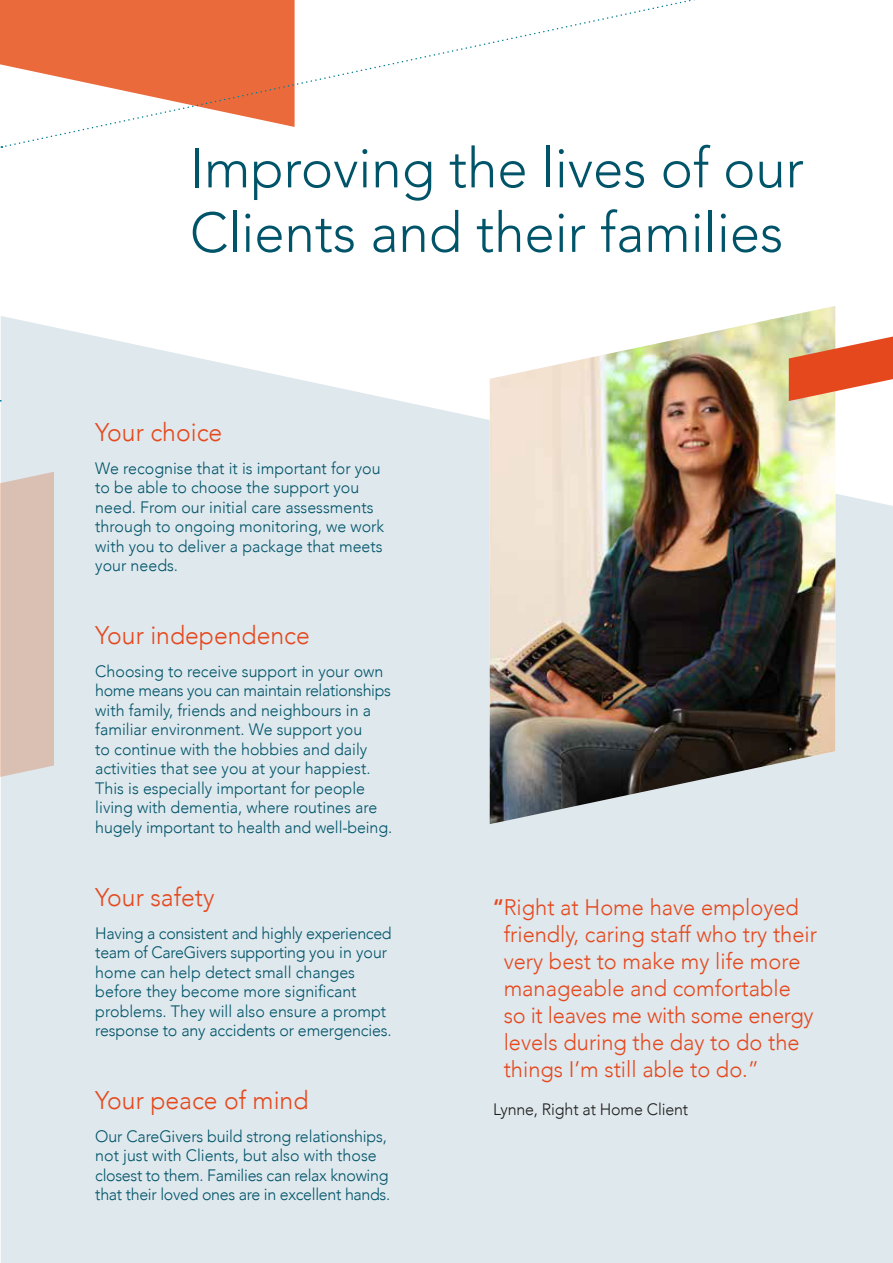
<style>
.page{position:relative;width:893px;height:1263px;background:#fff}
.page>*{position:absolute;margin:0;border:0;box-sizing:border-box;transform-origin:0 0}
.t1{font:300 55.5px/64.5px "Avenir";color:#005469}
.t2{font:300 25.5px "Avenir";color:#e5481d}
.t3{font:300 22.5px/27px "Avenir";color:#e5481d}
.t4{font:300 16.5px/19.5px "Avenir";color:#005469}
.t5{font:300 16.5px/19.5px "Avenir";letter-spacing:-.02em;color:#005469}
.t6{font:300 16.5px "Avenir";letter-spacing:-.01em;color:#1d1d1b}
.s1{font-weight:800;font-size:21px}
</style>
<div class="page">
<div style="left:1px;top:316px;width:892px;height:947px;background:#dfe8ed"></div>
<svg style="left:0;top:472px;width:54px;height:483px;background:#ddd1ca"></svg>
<svg style="left:490px;top:316px;width:279px;height:3px"></svg>
<img style="left:490px;top:319px;width:345px;height:505px">
<img style="left:769px;top:306px;width:66px;height:14px">
<svg style="left:789px;top:336px;width:104px;height:65px"></svg>
<svg style="left:4px;top:0;width:691px;height:147px"></svg>
<h1 class="t1" style="left:190px;top:136px;width:615px">Improving the lives of our<br>Clients and their families</h1>
<h2 class="t2" style="left:95px;top:417px;width:128px">Your choice</h2>
<p class="t4" style="left:95px;top:458px;width:290px">We recognise that it is important for you to be able to choose the support you need. From our initial care assessments through to ongoing monitoring, we work with you to deliver a package that meets your needs.</p>
<h2 class="t2" style="left:95px;top:620px;width:216px">Your independence</h2>
<p class="t4" style="left:95px;top:661px;width:298px">Choosing to receive support in your own home means you can maintain relationships with family, friends and neighbours in a familiar environment. We support you<br>to continue with the hobbies and daily activities that see you at your happiest.<br>This is especially important for people living with dementia, where routines are hugely important to health and well-being.</p>
<h2 class="t2" style="left:95px;top:882px;width:121px">Your safety</h2>
<p class="t4" style="left:95px;top:923px;width:298px">Having a consistent and highly experienced team of CareGivers supporting you in your home can help detect small changes before they become more significant problems. They will also ensure a prompt response to any accidents or emergencies.</p>
<h2 class="t2" style="left:95px;top:1085px;width:215px">Your peace of mind</h2>
<p class="t5" style="left:95px;top:1126px;width:296px">Our CareGivers build strong relationships, not just with Clients, but also with those closest to them. Families can relax knowing that their loved ones are in excellent hands.</p>
<h3 class="t3" style="left:504px;top:894px;width:315px;text-indent:-11px"><span class="s1">“</span>Right at Home have employed friendly, caring staff who try their very best to make my life more manageable and comfortable so it leaves me with some energy levels during the day to do the things I’m still able to do.”</h3>
<p class="t6" style="left:493px;top:1099px;width:197px">Lynne, Right at Home Client</p>
</div>
